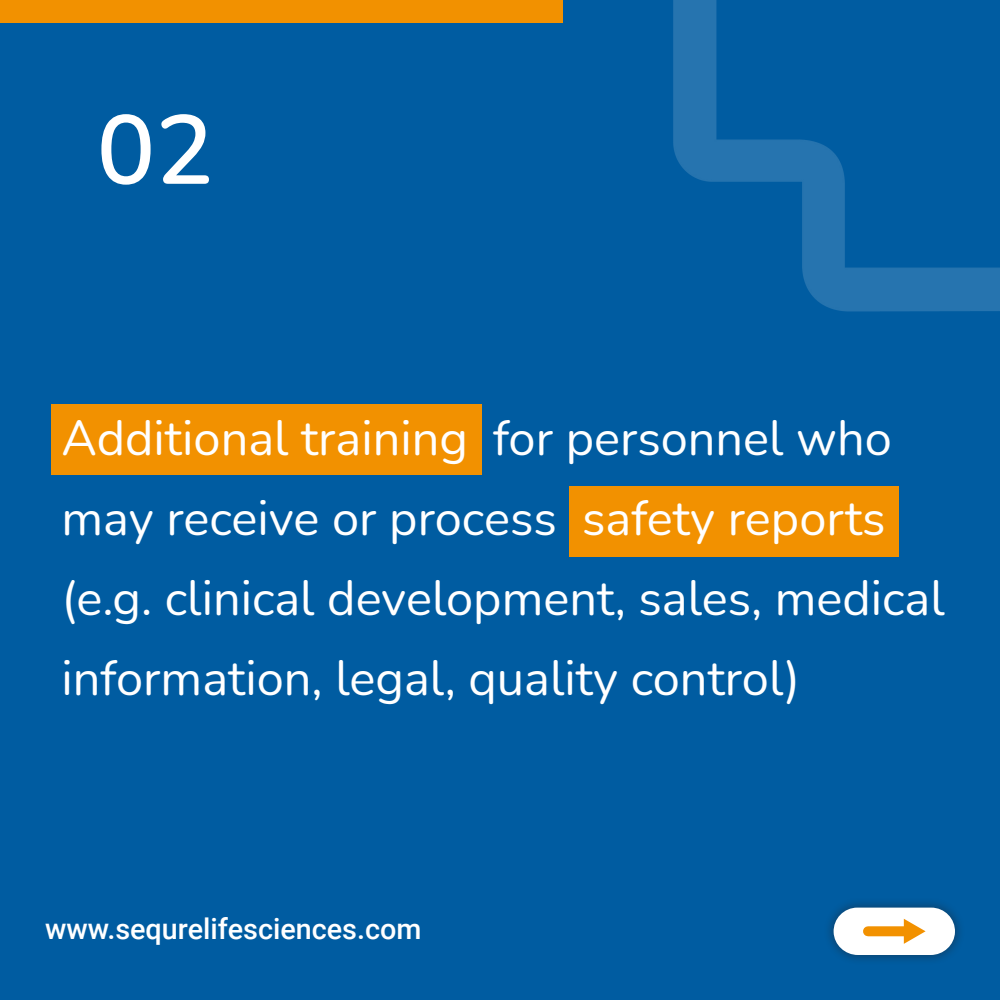
<style>
.page{position:relative;width:1000px;height:1000px;background:#005ca1}
.page>*{position:absolute;margin:0;border:0;box-sizing:border-box;transform-origin:0 0}
.t1{font:600 97.5px "Nunito";color:#fff}
.t2{font:48.75px/80px "Nunito";color:#fff}
.t3{font:500 28.75px "Roboto";color:#fff}
</style>
<div class="page">
<img style="left:673px;top:0;width:327px;height:312px">
<div style="left:823px;top:897px;width:142px;height:69px;background:#231f20;opacity:.39"></div>
<svg style="left:833px;top:908px;width:122px;height:47px;background:#e7e2d7"></svg>
<div style="left:0;top:0;width:562px;height:22px;background:#f29100"></div>
<div style="left:569px;top:486px;width:329px;height:71px;background:#f29100"></div>
<div style="left:51px;top:404px;width:430px;height:71px;background:#f29100"></div>
<p class="t1" style="left:97px;top:81px;width:119px">02</p>
<p class="t2" style="left:62px;top:396px;width:885px">Additional training for personnel who may receive or process safety reports (e.g. clinical development, sales, medical information, legal, quality control)</p>
<p class="t3" style="left:45px;top:909px;width:378px">www.sequrelifesciences.com</p>
</div>
